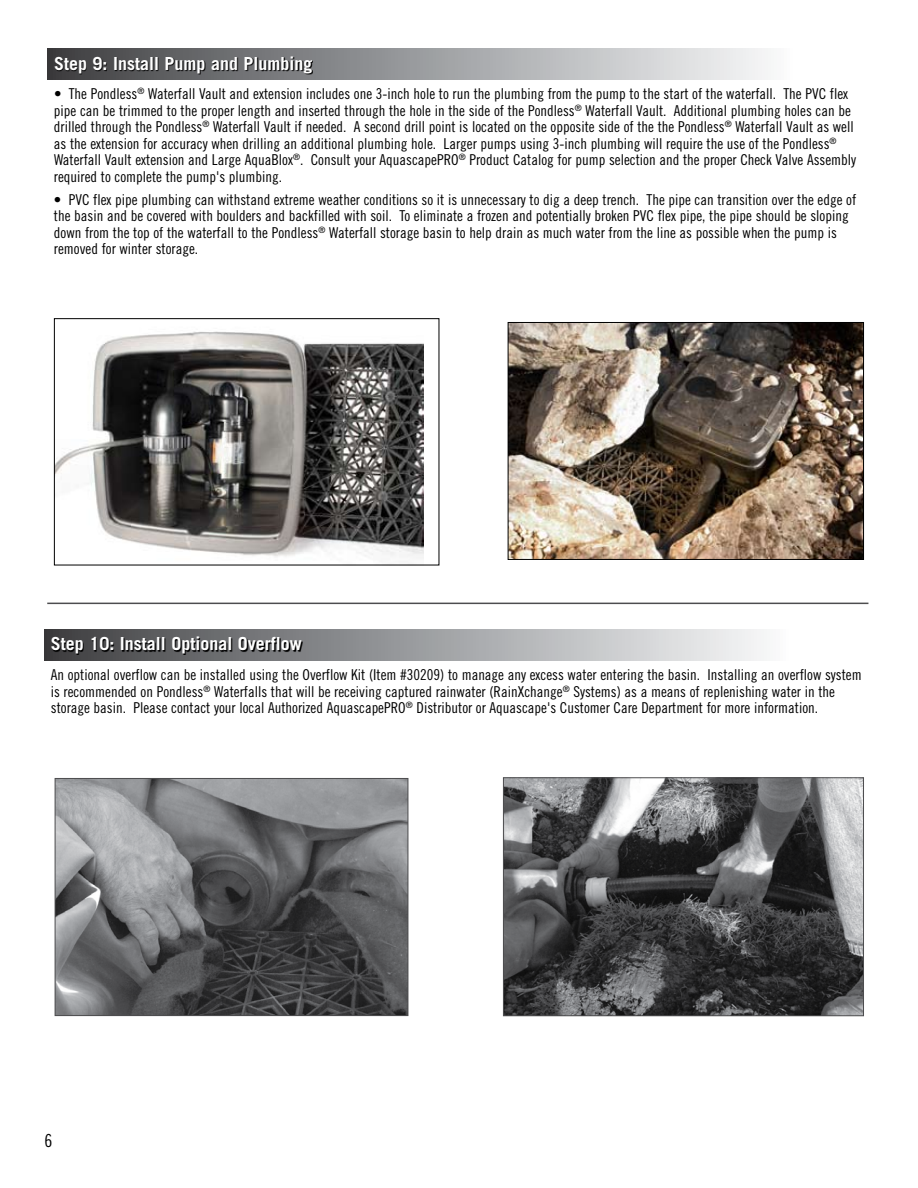
<style>
.page{position:relative;width:918px;height:1188px;background:#fff}
.page>*{position:absolute;margin:0;border:0;box-sizing:border-box;transform-origin:0 0}
.t1{font:700 18px "Trade Gothic LT Std";color:#fff}
.t2{font:18px "Trade Gothic LT Std Cn 18";color:#000}
.t3{font:15px/16.5px "Trade Gothic LT Std Cn 18";color:#000}
</style>
<div class="page">
<div style="left:47px;top:49px;width:871px;height:31px;background:linear-gradient(to right,#404245,#fff)"></div>
<hr style="left:47px;top:603px;width:821px;height:1px;background:#4d4d4f">
<img style="left:57px;top:780px;width:349px;height:234px">
<div style="left:55px;top:778px;width:353px;height:238px;border:1px solid #4d4d4f"></div>
<img style="left:505px;top:779px;width:357px;height:235px">
<div style="left:503px;top:777px;width:361px;height:239px;border:1px solid #4d4d4f"></div>
<svg style="left:56px;top:57px;width:257px;height:17px;background:#424244"></svg>
<div style="left:44px;top:630px;width:870px;height:31px;background:linear-gradient(to right,#414245,#fff)"></div>
<svg style="left:52px;top:638px;width:251px;height:17px;background:#414143"></svg>
<img style="left:56px;top:331px;width:367px;height:227px">
<div style="left:54px;top:318px;width:385px;height:247px;border:1px solid #000"></div>
<img style="left:510px;top:324px;width:352px;height:234px">
<div style="left:508px;top:322px;width:356px;height:238px;border:1px solid #000"></div>
<p class="t1" style="left:54px;top:52px;width:260px">Step 9: Install Pump and Plumbing</p>
<p class="t3" style="left:54px;top:85px;width:804px">• The Pondless<sup>®</sup> Waterfall Vault and extension includes one 3-inch hole to run the plumbing from the pump to the start of the waterfall. The PVC flex pipe can be trimmed to the proper length and inserted through the hole in the side of the Pondless<sup>®</sup> Waterfall Vault. Additional plumbing holes can be drilled through the Pondless<sup>®</sup> Waterfall Vault if needed. A second drill point is located on the opposite side of the the Pondless<sup>®</sup> Waterfall Vault as well as the extension for accuracy when drilling an additional plumbing hole. Larger pumps using 3-inch plumbing will require the use of the Pondless<sup>® </sup>Waterfall Vault extension and Large AquaBlox<sup>®</sup>. Consult your AquascapePRO<sup>®</sup> Product Catalog for pump selection and the proper Check Valve Assembly required to complete the pump's plumbing.</p>
<p class="t3" style="left:54px;top:191px;width:804px">• PVC flex pipe plumbing can withstand extreme weather conditions so it is unnecessary to dig a deep trench. The pipe can transition over the edge of the basin and be covered with boulders and backfilled with soil. To eliminate a frozen and potentially broken PVC flex pipe, the pipe should be sloping down from the top of the waterfall to the Pondless<sup>®</sup> Waterfall storage basin to help drain as much water from the line as possible when the pump is removed for winter storage.</p>
<p class="t1" style="left:51px;top:633px;width:253px">Step 10: Install Optional Overflow</p>
<p class="t3" style="left:51px;top:666px;width:813px">An optional overflow can be installed using the Overflow Kit (Item #30209) to manage any excess water entering the basin. Installing an overflow system is recommended on Pondless<sup>®</sup> Waterfalls that will be receiving captured rainwater (RainXchange<sup>®</sup> Systems) as a means of replenishing water in the storage basin. Please contact your local Authorized AquascapePRO<sup>®</sup> Distributor or Aquascape's Customer Care Department for more information.</p>
<p class="t2" style="left:45px;top:1130px;width:9px">6</p>
</div>
